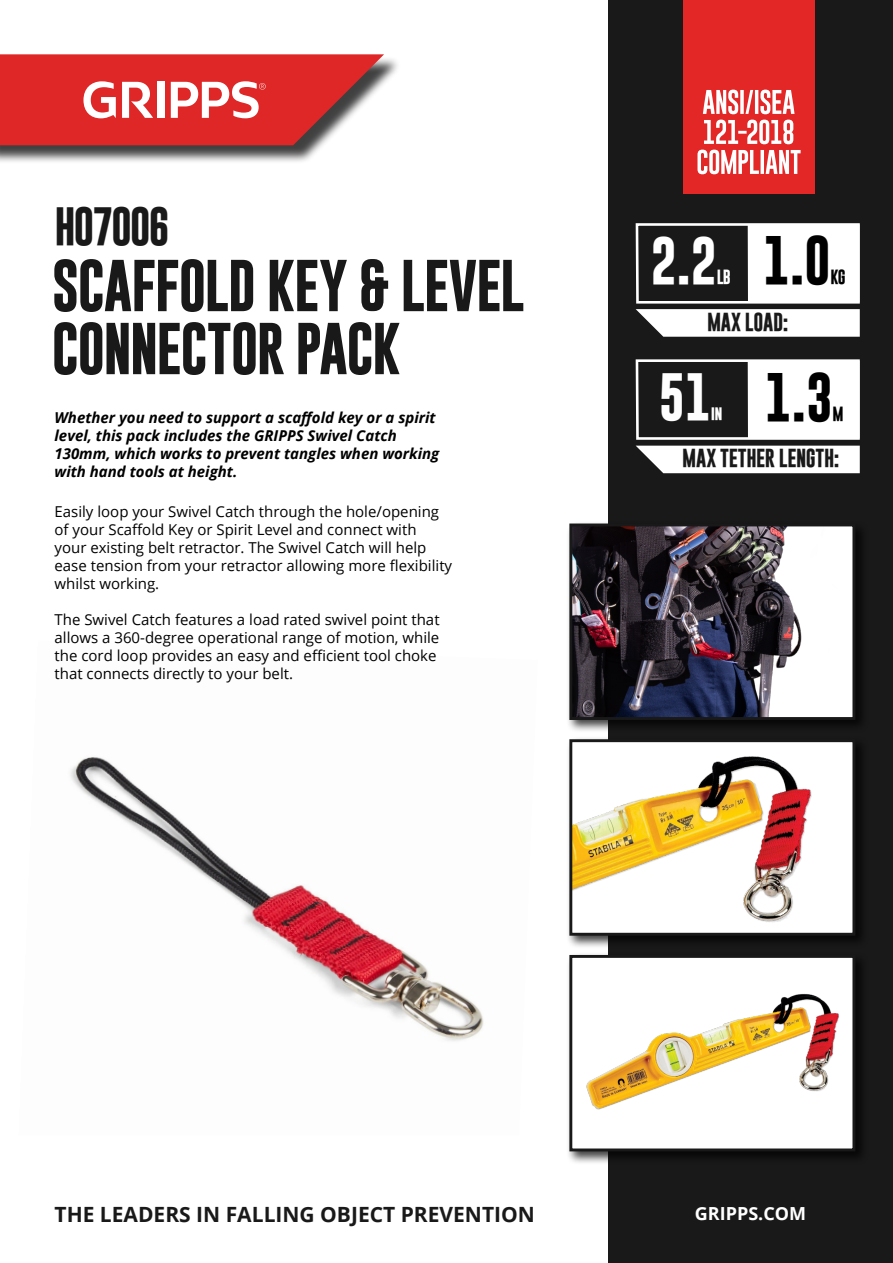
<style>
.page{position:relative;width:893px;height:1263px;background:#fff}
.page>*{position:absolute;margin:0;border:0;box-sizing:border-box;transform-origin:0 0}
.t1{font:700 52.5px/63px "Gobold";letter-spacing:-.025em;color:#19191a}
.t2{font:700 49.65px "Gobold";color:#000}
.t3{font:700 48.3px "Gobold";color:#fff}
.t4{font:700 39px "Gobold";letter-spacing:-.06em;color:#19191a}
.t5{font:700 21px "Open Sans";color:#19191a}
.t6{font:700 18.9px "Gobold";letter-spacing:-.015em;color:#19191a}
.t7{font:700 18px "Open Sans";color:#fff}
.t8{font:15px/18px "Open Sans";color:#000}
.t9{font:italic 700 15px/18px "Open Sans";color:#000}
.t10{font:700 14.85px "Gobold";color:#fff}
.t11{font:700 14.85px "Gobold";color:#000}
</style>
<div class="page">
<div style="left:608px;top:0;width:285px;height:1263px;background:#19191a"></div>
<img style="left:70px;top:757px;width:414px;height:284px">
<div style="left:0;top:56px;width:401px;height:108px;background:#000;opacity:.75"></div>
<svg style="left:0;top:54px;width:384px;height:91px;background:#dc4a49"></svg>
<div style="left:683px;top:0;width:132px;height:193px;background:#e32726"></div>
<svg style="left:697px;top:150px;width:104px;height:24px"></svg>
<svg style="left:704px;top:120px;width:89px;height:24px"></svg>
<svg style="left:703px;top:90px;width:91px;height:24px"></svg>
<div style="left:566px;top:952px;width:302px;height:213px;background:#000;opacity:.75"></div>
<div style="left:571px;top:956px;width:283px;height:194px;background:#fff"></div>
<img style="left:586px;top:993px;width:253px;height:117px">
<div style="left:569px;top:955px;width:286px;height:196px;border:3px solid #19191a"></div>
<div style="left:566px;top:520px;width:302px;height:213px;background:#000;opacity:.75"></div>
<img style="left:573px;top:527px;width:278px;height:189px">
<div style="left:569px;top:523px;width:286px;height:197px;border:3px solid #19191a"></div>
<div style="left:566px;top:736px;width:302px;height:213px;background:#000;opacity:.75"></div>
<div style="left:571px;top:741px;width:283px;height:193px;background:#fff"></div>
<img style="left:573px;top:756px;width:239px;height:166px">
<div style="left:569px;top:739px;width:286px;height:197px;border:3px solid #19191a"></div>
<svg style="left:635px;top:223px;width:225px;height:114px"></svg>
<div style="left:748px;top:224px;width:111px;height:78px;background:#fff"></div>
<svg style="left:635px;top:359px;width:225px;height:114px"></svg>
<div style="left:748px;top:361px;width:111px;height:77px;background:#fff"></div>
<h3 class="t4" style="left:55px;top:200px;width:117px">H07006</h3>
<h1 class="t1" style="left:52px;top:254px;width:474px">SCAFFOLD KEY &amp; LEVEL<br>CONNECTOR PACK</h1>
<p class="t9" style="left:55px;top:408px;width:386px">Whether you need to support a scaffold key or a spirit level, this pack includes the GRIPPS Swivel Catch 130mm, which works to prevent tangles when working with hand tools at height.</p>
<p class="t8" style="left:55px;top:502px;width:399px">Easily loop your Swivel Catch through the hole/opening of your Scaffold Key or Spirit Level and connect with your existing belt retractor. The Swivel Catch will help ease tension from your retractor allowing more flexibility whilst working.</p>
<p class="t8" style="left:55px;top:610px;width:387px">The Swivel Catch features a load rated swivel point that allows a 360-degree operational range of motion, while the cord loop provides an easy and efficient tool choke that connects directly to your belt.</p>
<h3 class="t3" style="left:651px;top:229px;width:68px">2.2</h3>
<p class="t10" style="left:717px;top:267px;width:15px">LB</p>
<h2 class="t2" style="left:763px;top:228px;width:69px">1.0</h2>
<p class="t11" style="left:830px;top:268px;width:17px">KG</p>
<p class="t6" style="left:707px;top:310px;width:83px">MAX LOAD:</p>
<h3 class="t3" style="left:659px;top:366px;width:54px">51</h3>
<p class="t10" style="left:711px;top:403px;width:13px">in</p>
<h2 class="t2" style="left:765px;top:365px;width:70px">1.3</h2>
<p class="t11" style="left:833px;top:404px;width:13px">M</p>
<p class="t6" style="left:682px;top:446px;width:159px">MAX TETHER LENGTH:</p>
<h3 class="t5" style="left:55px;top:1200px;width:482px">THE LEADERS IN FALLING OBJECT PREVENTION</h3>
<p class="t7" style="left:695px;top:1201px;width:113px">GRIPPS.COM</p>
</div>
